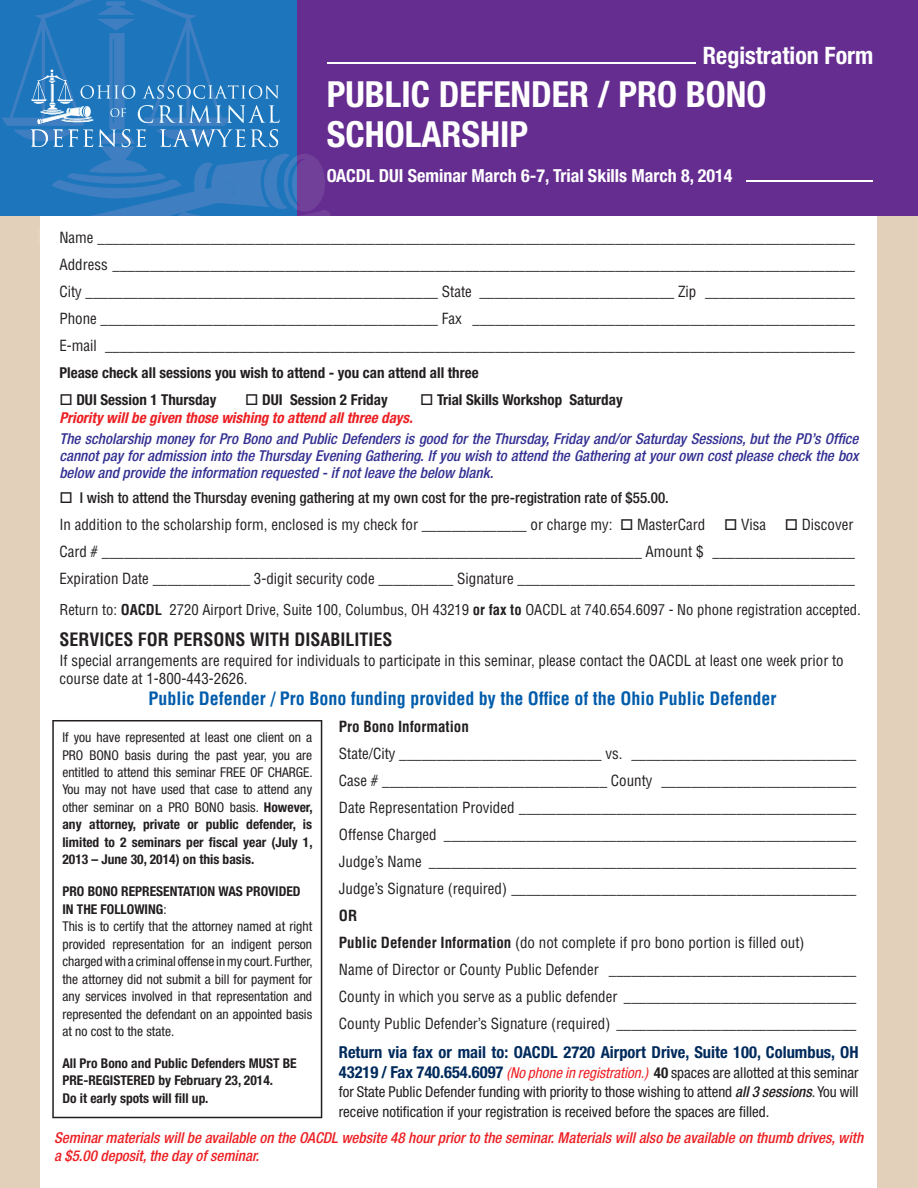
<style>
.page{position:relative;width:918px;height:1188px;background:#e3d0ba}
.page>*{position:absolute;margin:0;border:0;box-sizing:border-box;transform-origin:0 0}
.t1{font:700 condensed 36px/40.5px "Helvetica Neue";color:#fff}
.t2{font:700 condensed 24px "Helvetica Neue";color:#fff}
.t3{font:700 condensed 18px "Helvetica";color:#005cab}
.t4{font:700 condensed 18px "Helvetica Neue";color:#fff}
.t5{font:700 condensed 18px "Helvetica";color:#231f20}
.t6{font:700 condensed 16.5px "Helvetica Neue";color:#002a5c}
.t7{font:condensed 15px/27px "Helvetica";color:#231f20;text-align:justify}
.t8{font:italic 500 condensed 15px/17.2px "Helvetica Neue";color:#333092;text-align:justify}
.t9{font:condensed 15px/19.5px "Helvetica Neue";color:#231f20;text-align:justify}
.t10{font:italic 500 condensed 15px/18px "Helvetica Neue";color:#ed2024}
.t11{font:700 condensed 15px/27px "Helvetica Neue";color:#231f20}
.t12{font:500 condensed 15px "Helvetica Neue";color:#231f20}
.t13{font:italic 700 condensed 15px "Helvetica Neue";color:#ed2024}
.t14{font:700 condensed 15px "Helvetica";color:#231f20}
.t15{font:condensed 14.7px "Helvetica";color:#231f20}
.t16{font:condensed 13.5px/17.4px "Helvetica Neue";color:#231f20;text-align:justify}
.t17{font:700 condensed 13.5px/17.4px "Helvetica Neue";color:#231f20}
.s1{font-weight:700}
.s2{font-weight:700;font-size:16.5px;color:#002a5c}
.s3{font-style:italic;color:#ed2024}
.s4{font-weight:500;font-style:italic}
</style>
<div class="page">
<div style="left:297px;top:0;width:621px;height:216px;background:#662d91"></div>
<div style="left:40px;top:216px;width:838px;height:972px;background:#fff"></div>
<svg style="left:0;top:0;width:331px;height:216px;background:#3173ba"></svg>
<hr style="left:327px;top:62px;width:368px;height:1px;background:#fff">
<hr style="left:747px;top:180px;width:126px;height:2px;background:#fff">
<svg style="left:52px;top:720px;width:270px;height:398px"></svg>
<img style="left:40px;top:105px;width:205px;height:19px">
<h2 class="t2" style="left:703px;top:46px;width:172px">Registration Form</h2>
<h1 class="t1" style="left:327px;top:77px;width:441px">PUBLIC DEFENDER / PRO BONO<br>SCHOLARSHIP</h1>
<p class="t4" style="left:327px;top:170px;width:407px">OACDL DUI Seminar March 6-7, Trial Skills March 8, 2014</p>
<p class="t7" style="left:59px;top:225px;width:797px">Name _____________________________________________________________________________________________________ Address ___________________________________________________________________________________________________ City _______________________________________________ State __________________________ Zip ____________________ Phone _____________________________________________ Fax ___________________________________________________ E-mail ____________________________________________________________________________________________________</p>
<p class="t11" style="left:76px;top:361px;width:404px;text-indent:-17px">Please check all sessions you wish to attend - you can attend all three<br>DUI Session 1 Thursday</p>
<p class="t11" style="left:262px;top:388px;width:127px">DUI Session 2 Friday</p>
<p class="t11" style="left:437px;top:388px;width:187px">Trial Skills Workshop Saturday</p>
<p class="t13" style="left:59px;top:412px;width:355px">Priority will be given those wishing to attend all three days.</p>
<p class="t8" style="left:59px;top:431px;width:801px">The scholarship money for Pro Bono and Public Defenders is good for the Thursday, Friday and/or Saturday Sessions, but the PD’s Office cannot pay for admission into the Thursday Evening Gathering. If you wish to attend the Gathering at your own cost please check the box below and provide the information requested - if not leave the below blank.</p>
<p class="t12" style="left:80px;top:492px;width:590px">I wish to attend the Thursday evening gathering at my own cost for the pre-registration rate of $55.00.</p>
<p class="t7" style="left:59px;top:512px;width:555px">In addition to the scholarship form, enclosed is my check for ______________ or charge my:</p>
<p class="t7" style="left:637px;top:512px;width:70px">MasterCard</p>
<p class="t7" style="left:741px;top:512px;width:26px">Visa</p>
<p class="t7" style="left:59px;top:512px;width:797px;text-indent:742px">Discover Card # ________________________________________________________________________ Amount $ ___________________ Expiration Date _____________ 3-digit security code __________ Signature _____________________________________________</p>
<p class="t15" style="left:59px;top:604px;width:803px">Return to: <span class="s1">OACDL</span> 2720 Airport Drive, Suite 100, Columbus, OH 43219 <span class="s1">or fax to</span> OACDL at 740.654.6097 - No phone registration accepted.</p>
<p class="t5" style="left:59px;top:632px;width:335px">SERVICES FOR PERSONS WITH DISABILITIES</p>
<p class="t7" style="left:59px;top:653px;width:786px;line-height:18px">If special arrangements are required for individuals to participate in this seminar, please contact the OACDL at least one week prior to course date at 1-800-443-2626.</p>
<p class="t3" style="left:148px;top:692px;width:630px">Public Defender / Pro Bono funding provided by the Office of the Ohio Public Defender</p>
<p class="t14" style="left:339px;top:721px;width:132px">Pro Bono Information</p>
<p class="t7" style="left:339px;top:741px;width:519px">State/City ___________________________ vs. ______________________________ Case # ______________________________ County __________________________ Date Representation Provided _____________________________________________ Offense Charged _______________________________________________________ Judge’s Name _________________________________________________________ Judge’s Signature (required) ______________________________________________</p>
<p class="t7" style="left:339px;top:903px;width:519px;text-align:left"><span class="s1">OR<br>Public Defender Information</span> (do not complete if pro bono portion is filled out)<br>Name of Director or County Public Defender _________________________________ County in which you serve as a public defender _______________________________ County Public Defender’s Signature (required) ________________________________</p>
<p class="t6" style="left:339px;top:1046px;width:521px">Return via fax or mail to: OACDL 2720 Airport Drive, Suite 100, Columbus, OH</p>
<p class="t9" style="left:339px;top:1064px;width:521px"><span class="s2">43219 / Fax 740.654.6097</span> <span class="s3">(No phone in registration.)</span> <span class="s1">40</span> spaces are allotted at this seminar for State Public Defender funding with priority to those wishing to attend <span class="s4">all 3 sessions</span>. You will receive notification if your registration is received before the spaces are filled.</p>
<p class="t16" style="left:62px;top:730px;width:252px">If you have represented at least one client on a PRO BONO basis during the past year, you are entitled to attend this seminar FREE OF CHARGE.<br>You may not have used that case to attend any other seminar on a PRO BONO basis. <span class="s1">However, any attorney, private or public defender, is limited to 2 seminars per fiscal year (July 1, 2013 – June 30, 2014) on this basis.</span></p>
<p class="t16" style="left:62px;top:884px;width:252px;text-align:left"><span class="s1">PRO BONO REPRESENTATION WAS PROVIDED IN THE FOLLOWING</span>:<br>This is to certify that the attorney named at right provided representation for an indigent person charged with a criminal offense in my court. Further, the attorney did not submit a bill for payment for any services involved in that representation and represented the defendant on an appointed basis at no cost to the state.</p>
<p class="t17" style="left:62px;top:1056px;width:236px">All Pro Bono and Public Defenders MUST BE<br>PRE-REGISTERED by February 23, 2014.<br>Do it early spots will fill up.</p>
<p class="t10" style="left:54px;top:1130px;width:811px">Seminar materials will be available on the OACDL website 48 hour prior to the seminar. Materials will also be available on thumb drives, with a $5.00 deposit, the day of seminar.</p>
</div>
